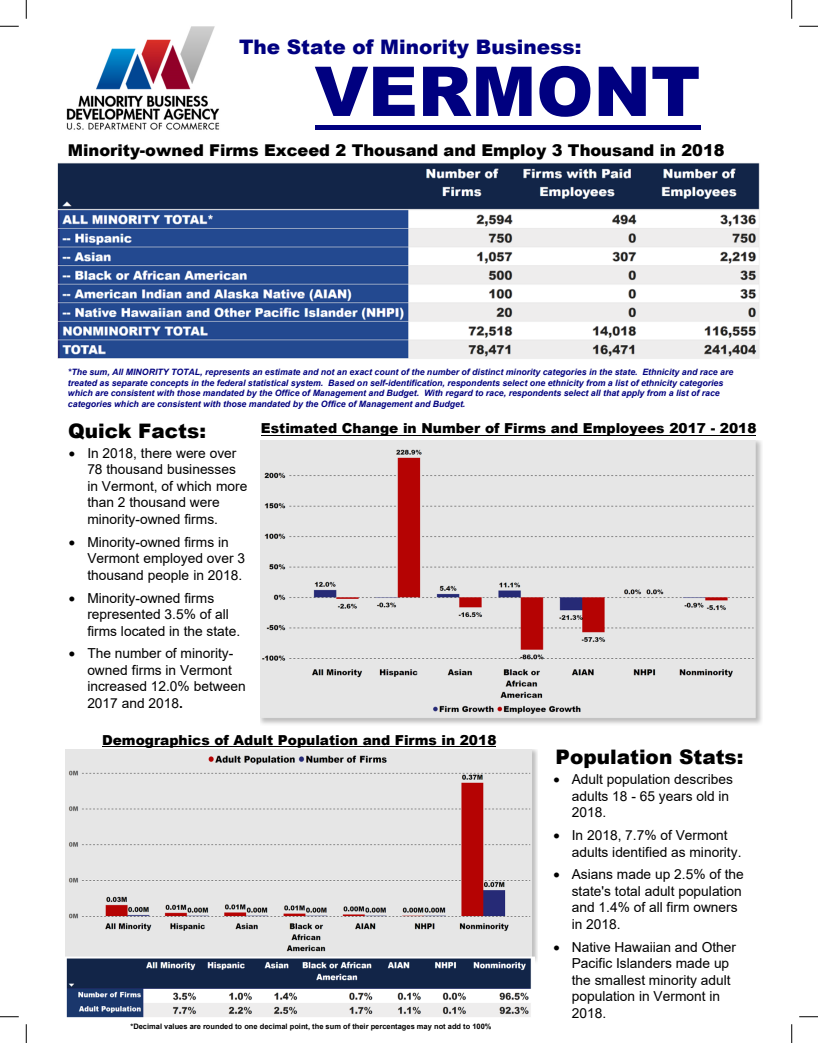
<style>
.page{position:relative;width:818px;height:1043px;background:#fff}
.page>*{position:absolute;margin:0;border:0;box-sizing:border-box;transform-origin:0 0}
.t1{font:900 68.75px "Arial";color:#000080}
.t2{font:900 20px "Arial";color:#000080}
.t3{font:900 20px "Arial";color:#000}
.t4{font:900 16.25px "Arial";color:#000}
.t5{font:13.75px/16.5px "Arial";color:#000}
.t6{font:900 13.75px "Arial";color:#000}
.t7{font:italic 700 8.75px/10.5px "Arial";color:#000080}
.t8{font:700 7.5px "Arial";color:#000}
.s1{font-size:22.5px;color:#fff}
.s2{font-style:inherit}
.s3{font-weight:700}
</style>
<div class="page">
<svg style="left:0;top:25px;width:19px;height:2px"></svg>
<svg style="left:799px;top:25px;width:19px;height:2px"></svg>
<svg style="left:0;top:1016px;width:19px;height:1px"></svg>
<svg style="left:799px;top:1016px;width:19px;height:1px"></svg>
<svg style="left:25px;top:0;width:2px;height:19px"></svg>
<svg style="left:25px;top:1024px;width:2px;height:18px"></svg>
<svg style="left:791px;top:0;width:1px;height:19px"></svg>
<svg style="left:791px;top:1024px;width:1px;height:18px"></svg>
<img style="left:66px;top:26px;width:154px;height:104px">
<div style="left:315px;top:125px;width:385px;height:5px;background:#000080"></div>
<hr style="left:103px;top:746px;width:393px;height:1px;background:#000">
<hr style="left:261px;top:435px;width:495px;height:1px;background:#000">
<img style="left:57px;top:163px;width:703px;height:196px">
<img style="left:260px;top:441px;width:502px;height:283px">
<img style="left:66px;top:749px;width:471px;height:269px">
<h2 class="t2" style="left:239px;top:32px;width:351px">The State of Minority Business:<span class="s1">:</span></h2>
<h1 class="t1" style="left:314px;top:41px;width:387px">VERMONT</h1>
<p class="t4" style="left:68px;top:139px;width:658px">Minority-owned Firms Exceed 2 Thousand and Employ 3 Thousand in 2018</p>
<p class="t7" style="left:68px;top:367px;width:667px">*<span class="s2">The sum, All MINORITY TOTAL, represents an estimate and not an exact count of the number of distinct minority categories in the state.</span> Ethnicity and race are treated as separate concepts in the federal statistical system. Based on self-identification, respondents select one ethnicity from a list of ethnicity categories which are consistent with those mandated by the Office of Management and Budget. With regard to race, respondents select all that apply from a list of race categories which are consistent with those mandated by the Office of Management and Budget<span class="s2">.</span></p>
<h2 class="t3" style="left:68px;top:416px;width:139px">Quick Facts:</h2>
<p class="t6" style="left:261px;top:418px;width:497px">Estimated Change in Number of Firms and Employees 2017 - 2018</p>
<p class="t5" style="left:87px;top:445px;width:161px;text-indent:-18px">• In 2018, there were over<br><span class="s2">78</span> thousand businesses in <span class="s2">Vermont</span>, of which more than <span class="s2">2</span> thousand were minority-owned firms.</p>
<p class="t5" style="left:87px;top:533px;width:159px;text-indent:-18px">• Minority-owned firms in<br><span class="s2">Vermont</span> employed over <span class="s2">3 </span>thousand people in 2018<span class="s2">.</span></p>
<p class="t5" style="left:87px;top:589px;width:154px;text-indent:-18px">• Minority-owned firms represented <span class="s2">3.5</span>% of all firms located in the state.</p>
<p class="t5" style="left:87px;top:645px;width:160px;text-indent:-18px">• The number of minority&shy;owned firms in <span class="s2">Vermont </span>increased <span class="s2">12.0</span>% between<br>2017 and 2018<span class="s3">.</span></p>
<p class="t6" style="left:102px;top:729px;width:396px">Demographics of Adult Population and Firms in 2018</p>
<p class="t8" style="left:130px;top:1020px;width:362px">*Decimal values are rounded to one decimal point, the sum of their percentages may not add to 100%</p>
<h2 class="t3" style="left:555px;top:742px;width:189px">Population Stats:</h2>
<p class="t5" style="left:571px;top:771px;width:163px;text-indent:-18px">• Adult population describes adults 18 - 65 years old in<br>2018.</p>
<p class="t5" style="left:571px;top:827px;width:171px;text-indent:-18px">• In 2018, <span class="s2">7.7</span>% of <span class="s2">Vermont </span>adults identified as minority.</p>
<p class="t5" style="left:571px;top:866px;width:174px;text-indent:-18px">• <span class="s2">Asians</span> made up <span class="s2">2.5</span>% of the state's total adult population and <span class="s2">1.4</span>% of all firm owners in 2018.</p>
<p class="t5" style="left:571px;top:938px;width:166px;text-indent:-18px">• Native Hawaiian and Other<br>Pacific Islanders made up the smallest minority adult population in <span class="s2">Vermont</span> in<br>2018.</p>
</div>
